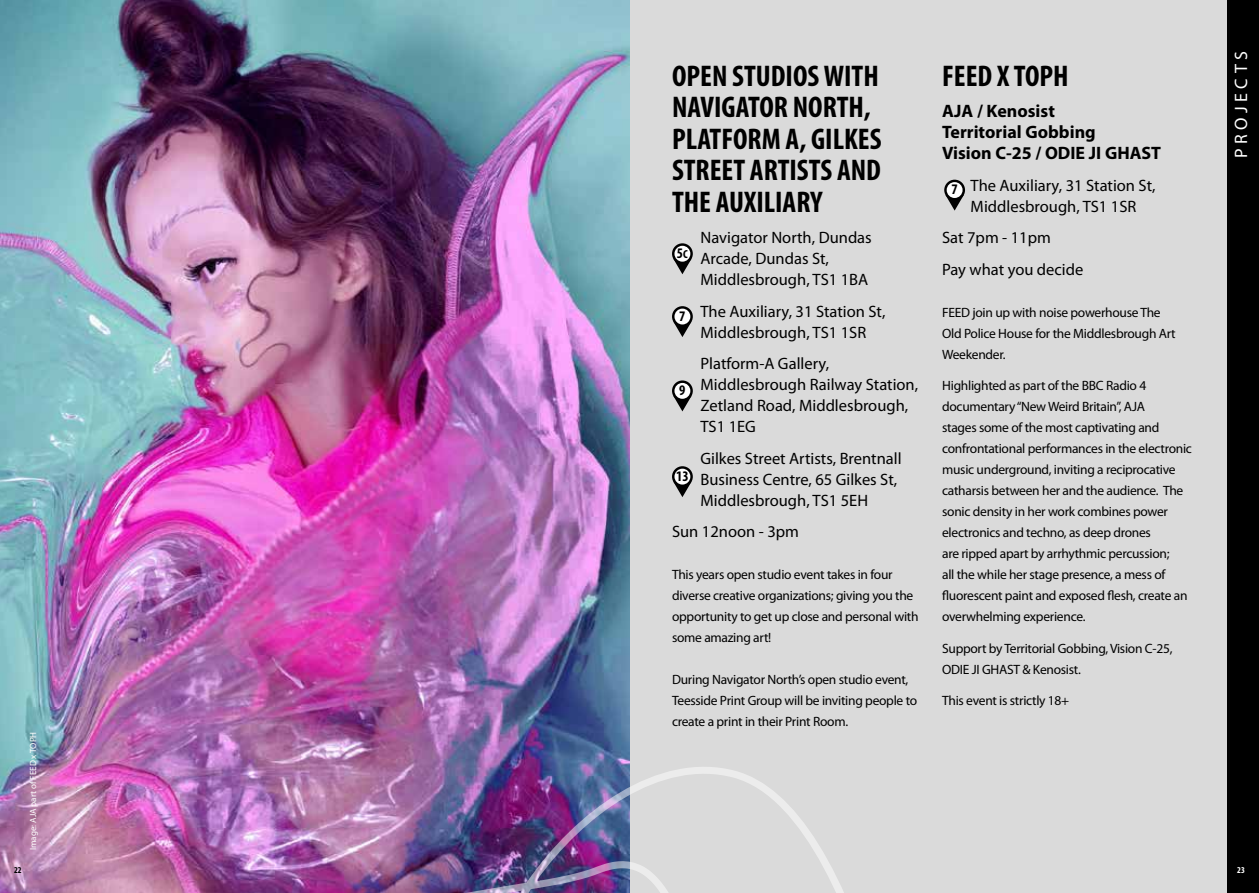
<style>
.page{position:relative;width:1259px;height:893px;background:#dadada}
.page>*{position:absolute;margin:0;border:0;box-sizing:border-box;transform-origin:0 0}
.t1{font:700 condensed 30px/31.5px "Myriad Pro";color:#000}
.t2{font:700 18px/21px "Myriad Pro";color:#000}
.t3{font:18px "Myriad Pro";letter-spacing:.24em;color:#fff}
.t4{font:16.5px/21px "Myriad Pro";color:#000}
.t5{font:700 condensed 14.7px "Myriad Pro";color:#000}
.t6{font:13.5px/21px "Myriad Pro";letter-spacing:-.02em;color:#000}
.t7{font:9px "Myriad Pro";color:#fff}
.t8{font:700 condensed 9px "Myriad Pro";color:#000}
.t9{font:700 condensed 9px "Myriad Pro";color:#fff}
.s1{font-size:11.7px}
</style>
<div class="page">
<img style="left:0;top:0;width:629px;height:893px">
<div style="left:1227px;top:0;width:32px;height:893px;background:#000"></div>
<img style="left:256px;top:750px;width:588px;height:143px">
<svg style="left:944px;top:180px;width:21px;height:20px"></svg>
<svg style="left:945px;top:195px;width:18px;height:16px"></svg>
<div style="left:946px;top:182px;width:16px;height:16px;background:#fff;border-radius:50%"></div>
<svg style="left:672px;top:243px;width:21px;height:21px"></svg>
<svg style="left:673px;top:259px;width:18px;height:15px"></svg>
<div style="left:674px;top:246px;width:16px;height:16px;background:#fff;border-radius:50%"></div>
<svg style="left:672px;top:306px;width:21px;height:21px"></svg>
<svg style="left:673px;top:321px;width:18px;height:16px"></svg>
<div style="left:674px;top:309px;width:16px;height:15px;background:#fff;border-radius:50%"></div>
<svg style="left:672px;top:380px;width:21px;height:21px"></svg>
<svg style="left:673px;top:396px;width:18px;height:15px"></svg>
<div style="left:674px;top:383px;width:16px;height:16px;background:#fff;border-radius:50%"></div>
<svg style="left:672px;top:466px;width:21px;height:21px"></svg>
<svg style="left:673px;top:482px;width:18px;height:15px"></svg>
<div style="left:674px;top:469px;width:16px;height:16px;background:#fff;border-radius:50%"></div>
<p class="t8" style="left:14px;top:864px;width:9px">22</p>
<p class="t7" style="left:28px;top:850px;width:120px;rotate:-90deg">Image: AJA part of FEED x TOPH</p>
<h1 class="t1" style="left:672px;top:59px;width:211px">OPEN STUDIOS WITH<br>NAVIGATOR NORTH,<br>PLATFORM A, GILKES<br>STREET ARTISTS AND<br>THE AUXILIARY</h1>
<p class="t4" style="left:700px;top:227px;width:173px">Navigator North, Dundas<br>Arcade, Dundas St,<br>Middlesbrough, TS1 1BA</p>
<p class="t4" style="left:700px;top:300px;width:186px">The Auxiliary, 31 Station St,<br>Middlesbrough, TS1 1SR</p>
<p class="t4" style="left:700px;top:353px;width:219px">Platform-A Gallery,<br>Middlesbrough Railway Station,<br>Zetland Road, Middlesbrough,<br>TS1 1EG</p>
<p class="t4" style="left:700px;top:447px;width:203px">Gilkes Street Artists, Brentnall<br>Business Centre, 65 Gilkes St,<br>Middlesbrough, TS1 5EH</p>
<p class="t4" style="left:672px;top:521px;width:128px">Sun 12noon - 3pm</p>
<p class="t6" style="left:672px;top:564px;width:248px">This years open studio event takes in four diverse creative organizations; giving you the opportunity to get up close and personal with some amazing art!</p>
<p class="t6" style="left:672px;top:669px;width:247px">During Navigator North’s open studio event,<br>Teesside Print Group will be inviting people to create a print in their Print Room.</p>
<p class="t5" style="left:677px;top:244px;width:12px">5<span class="s1">C</span></p>
<p class="t5" style="left:679px;top:306px;width:8px">7</p>
<p class="t5" style="left:679px;top:381px;width:8px">9</p>
<p class="t5" style="left:676px;top:467px;width:14px">13</p>
<h1 class="t1" style="left:942px;top:59px;width:128px">FEED X TOPH</h1>
<h2 class="t2" style="left:942px;top:100px;width:220px">AJA / Kenosist<br>Territorial Gobbing<br>Vision C-25 / ODIE JI GHAST</h2>
<p class="t4" style="left:970px;top:174px;width:186px">The Auxiliary, 31 Station St,<br>Middlesbrough, TS1 1SR</p>
<p class="t4" style="left:942px;top:221px;width:143px;line-height:31.5px">Sat 7pm - 11pm<br>Pay what you decide</p>
<p class="t6" style="left:942px;top:301px;width:235px">FEED join up with noise powerhouse The<br>Old Police House for the Middlesbrough Art<br>Weekender.</p>
<p class="t6" style="left:942px;top:375px;width:251px">Highlighted as part of the BBC Radio 4 documentary “New Weird Britain”, AJA<br>stages some of the most captivating and confrontational performances in the electronic music underground, inviting a reciprocative catharsis between her and the audience. The sonic density in her work combines power electronics and techno, as deep drones<br>are ripped apart by arrhythmic percussion;<br>all the while her stage presence, a mess of fluorescent paint and exposed flesh, create an overwhelming experience.</p>
<p class="t6" style="left:942px;top:637px;width:232px">Support by Territorial Gobbing, Vision C-25,<br>ODIE JI GHAST &amp; Kenosist.</p>
<p class="t6" style="left:942px;top:690px;width:129px">This event is strictly 18+</p>
<p class="t5" style="left:951px;top:180px;width:8px">7</p>
<h2 class="t3" style="left:1230px;top:158px;width:108px;rotate:-90deg">PROJECTS</h2>
<p class="t9" style="left:1237px;top:864px;width:9px">23</p>
</div>
